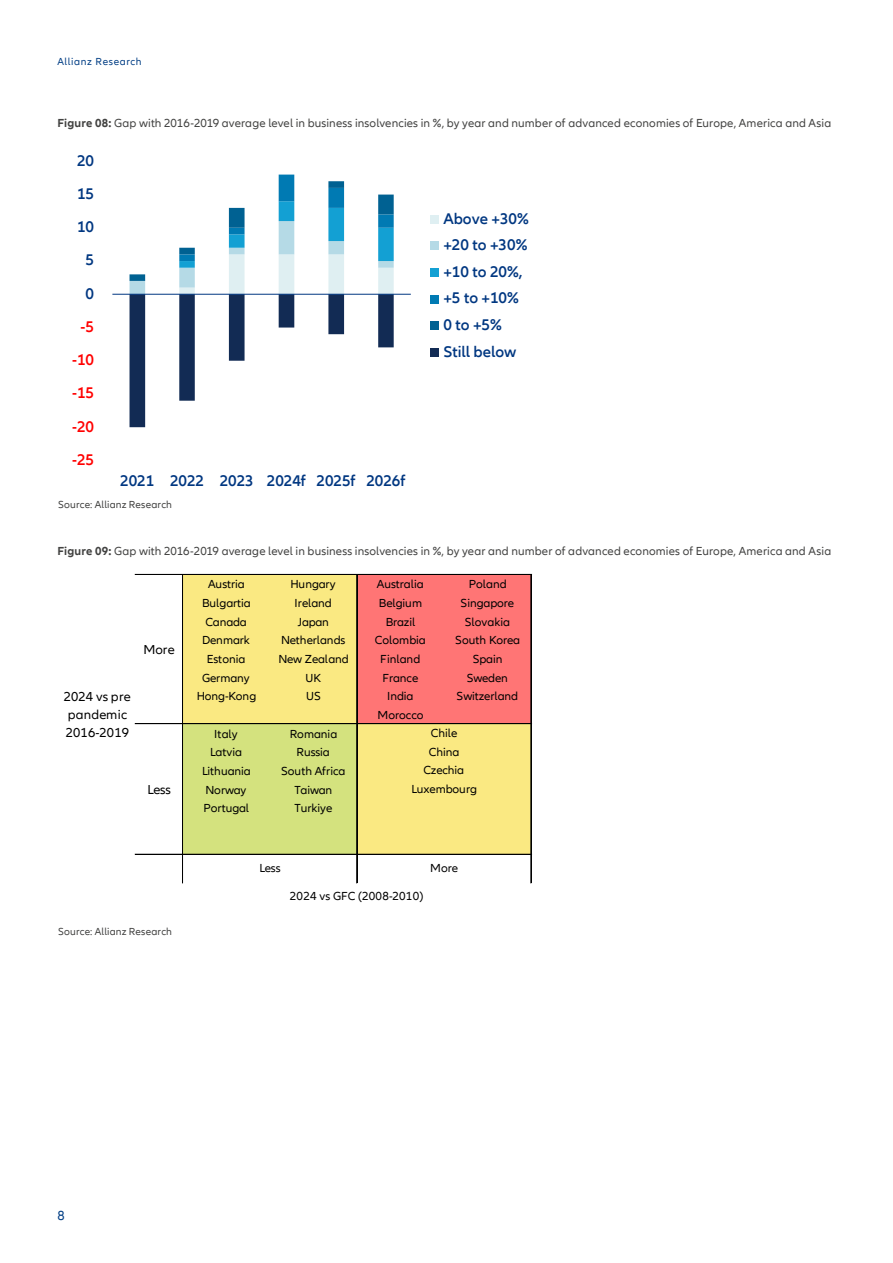
<style>
.page{position:relative;width:893px;height:1263px;background:#fff}
.page>*{position:absolute;margin:0;border:0;box-sizing:border-box;transform-origin:0 0}
.t1{font:600 15.9px/26.5px "Allianz Neo";color:#003781}
.t2{font:600 15.9px "Allianz Neo";color:#f00}
.t3{font:13.5px "Allianz Neo";color:#033f85}
.t4{font:13.35px/18px "Allianz Neo";letter-spacing:.015em;color:#000}
.t5{font:12px/18.6px "Allianz Neo";letter-spacing:-.005em;color:#000;text-align:center}
.t6{font:12px "Allianz Neo";letter-spacing:.01em;color:#424241}
.t7{font:12px "Allianz Neo";letter-spacing:.02em;color:#000}
.t8{font:10.5px "Allianz Neo";letter-spacing:.015em;color:#424241}
.t9{font:10.5px "Allianz Neo";letter-spacing:.06em;color:#033f85}
.s1{font-weight:700}
</style>
<div class="page">
<svg style="left:130px;top:175px;width:264px;height:252px"></svg>
<hr style="left:112px;top:294px;width:299px;height:1px;background:#003781">
<div style="left:431px;top:215px;width:8px;height:9px;background:#dfeff2"></div>
<div style="left:431px;top:241px;width:8px;height:9px;background:#b5dae6"></div>
<div style="left:431px;top:268px;width:8px;height:9px;background:#13a0d3"></div>
<div style="left:431px;top:295px;width:8px;height:8px;background:#007ab3"></div>
<div style="left:431px;top:321px;width:8px;height:9px;background:#006192"></div>
<div style="left:431px;top:348px;width:8px;height:9px;background:#122b54"></div>
<div style="left:183px;top:575px;width:174px;height:149px;background:#fae982"></div>
<div style="left:357px;top:575px;width:174px;height:149px;background:#ff7575"></div>
<div style="left:183px;top:724px;width:174px;height:131px;background:#d4e27e"></div>
<div style="left:357px;top:724px;width:174px;height:131px;background:#fae982"></div>
<hr style="left:135px;top:574px;width:396px;height:1px;background:#000">
<hr style="left:135px;top:723px;width:396px;height:1px;background:#000">
<hr style="left:135px;top:724px;width:396px;height:1px;background:#000">
<hr style="left:135px;top:854px;width:396px;height:1px;background:#000">
<hr style="left:182px;top:575px;width:1px;height:308px;background:#000">
<hr style="left:183px;top:575px;width:1px;height:308px;background:#000">
<hr style="left:531px;top:575px;width:1px;height:308px;background:#000">
<hr style="left:356px;top:575px;width:1px;height:308px;background:#000">
<hr style="left:357px;top:575px;width:1px;height:308px;background:#000">
<p class="t9" style="left:57px;top:56px;width:86px">Allianz Research</p>
<p class="t6" style="left:57px;top:116px;width:775px"><span class="s1">Figure 08:</span> Gap with 2016-2019 average level in business insolvencies in %, by year and number of advanced economies of Europe, America and Asia</p>
<h1 class="t1" style="left:77px;top:147px;width:19px">20</h1>
<h1 class="t1" style="left:77px;top:181px;width:19px">15</h1>
<h1 class="t1" style="left:77px;top:214px;width:19px">10</h1>
<h1 class="t1" style="left:86px;top:247px;width:10px">5</h1>
<h1 class="t1" style="left:86px;top:280px;width:10px">0</h1>
<h1 class="t2" style="left:81px;top:317px;width:15px">-5</h1>
<h1 class="t2" style="left:72px;top:351px;width:23px">-10</h1>
<h1 class="t2" style="left:72px;top:384px;width:23px">-15</h1>
<h1 class="t2" style="left:72px;top:417px;width:23px">-20</h1>
<h1 class="t2" style="left:72px;top:450px;width:23px">-25</h1>
<h1 class="t1" style="left:120px;top:467px;width:287px">2021 2022 2023 2024f 2025f 2026f</h1>
<p class="t8" style="left:58px;top:498px;width:115px">Source: Allianz Research</p>
<h1 class="t1" style="left:443px;top:205px;width:87px">Above +30% +20 to +30% +10 to 20%, +5 to +10%<br>0 to +5%<br>Still below</h1>
<p class="t6" style="left:57px;top:544px;width:775px"><span class="s1">Figure 09:</span> Gap with 2016-2019 average level in business insolvencies in %, by year and number of advanced economies of Europe, America and Asia</p>
<p class="t5" style="left:208px;top:575px;width:38px">Austria</p>
<p class="t5" style="left:291px;top:575px;width:46px">Hungary</p>
<p class="t5" style="left:377px;top:575px;width:48px">Australia</p>
<p class="t5" style="left:469px;top:575px;width:40px">Poland</p>
<p class="t5" style="left:202px;top:594px;width:50px">Bulgartia</p>
<p class="t5" style="left:295px;top:594px;width:39px">Ireland</p>
<p class="t5" style="left:379px;top:594px;width:45px">Belgium</p>
<p class="t5" style="left:461px;top:594px;width:55px">Singapore</p>
<p class="t5" style="left:205px;top:613px;width:43px">Canada</p>
<p class="t5" style="left:298px;top:613px;width:32px">Japan</p>
<p class="t5" style="left:386px;top:613px;width:31px">Brazil</p>
<p class="t5" style="left:465px;top:613px;width:47px">Slovakia</p>
<p class="t5" style="left:202px;top:631px;width:49px">Denmark</p>
<p class="t5" style="left:281px;top:631px;width:66px">Netherlands</p>
<p class="t5" style="left:375px;top:631px;width:52px">Colombia</p>
<p class="t5" style="left:455px;top:631px;width:67px">South Korea</p>
<p class="t5" style="left:207px;top:650px;width:40px">Estonia</p>
<p class="t5" style="left:278px;top:650px;width:72px">New Zealand</p>
<p class="t5" style="left:380px;top:650px;width:42px">Finland</p>
<p class="t5" style="left:473px;top:650px;width:31px">Spain</p>
<p class="t5" style="left:202px;top:669px;width:49px">Germany</p>
<p class="t5" style="left:305px;top:669px;width:17px">UK</p>
<p class="t5" style="left:382px;top:669px;width:38px">France</p>
<p class="t5" style="left:467px;top:669px;width:43px">Sweden</p>
<p class="t5" style="left:197px;top:687px;width:61px">Hong-Kong</p>
<p class="t5" style="left:306px;top:687px;width:16px">US</p>
<p class="t5" style="left:387px;top:687px;width:28px">India</p>
<p class="t5" style="left:457px;top:687px;width:63px">Switzerland</p>
<p class="t5" style="left:378px;top:706px;width:47px">Morocco</p>
<p class="t5" style="left:214px;top:725px;width:25px">Italy</p>
<p class="t5" style="left:290px;top:725px;width:49px">Romania</p>
<p class="t5" style="left:210px;top:743px;width:33px">Latvia</p>
<p class="t5" style="left:297px;top:743px;width:35px">Russia</p>
<p class="t5" style="left:202px;top:762px;width:50px">Lithuania</p>
<p class="t5" style="left:281px;top:762px;width:66px">South Africa</p>
<p class="t5" style="left:205px;top:781px;width:42px">Norway</p>
<p class="t5" style="left:295px;top:781px;width:39px">Taiwan</p>
<p class="t5" style="left:203px;top:799px;width:47px">Portugal</p>
<p class="t5" style="left:295px;top:799px;width:40px">Turkiye</p>
<p class="t4" style="left:143px;top:641px;width:33px">More</p>
<p class="t4" style="left:64px;top:688px;width:69px">2024 vs pre pandemic<br>2016-2019</p>
<p class="t5" style="left:411px;top:724px;width:67px">Chile<br>China<br>Czechia<br>Luxembourg</p>
<p class="t4" style="left:147px;top:780px;width:25px">Less</p>
<p class="t8" style="left:58px;top:925px;width:115px">Source: Allianz Research</p>
<p class="t5" style="left:259px;top:859px;width:23px">Less</p>
<p class="t5" style="left:430px;top:859px;width:29px">More</p>
<p class="t7" style="left:290px;top:889px;width:135px">2024 vs GFC (2008-2010)</p>
<p class="t3" style="left:57px;top:1208px;width:9px">8</p>
</div>
